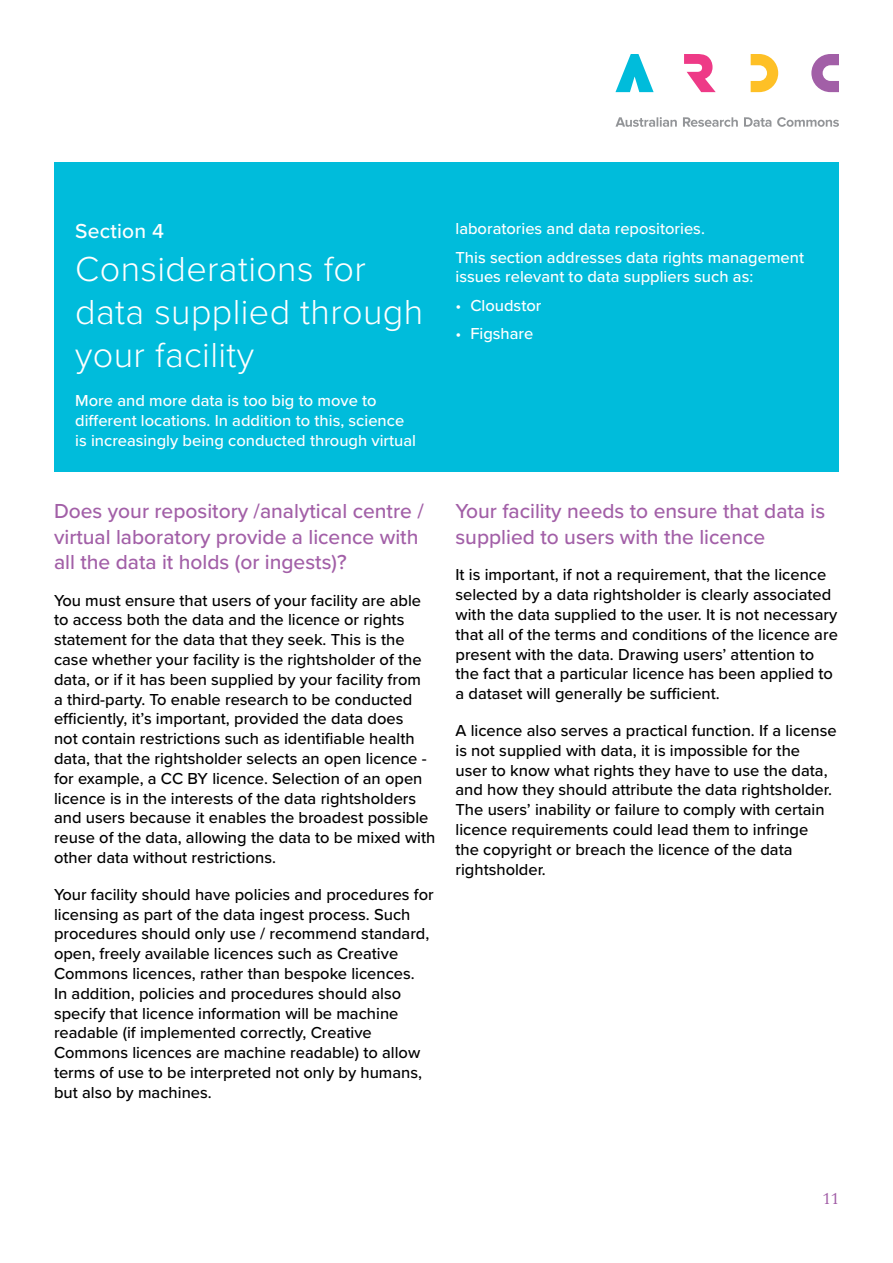
<style>
.page{position:relative;width:893px;height:1263px;background:#fff}
.page>*{position:absolute;margin:0;border:0;box-sizing:border-box;transform-origin:0 0}
.t1{font:300 36px/43.2px "Proxima Nova";letter-spacing:.01em;color:#fff}
.t2{font:500 21px/25.2px "Proxima Nova";color:#a25fa7}
.t3{font:500 21px "Proxima Nova";letter-spacing:.01em;color:#fff}
.t4{font:500 16.5px/19.8px "Proxima Nova";color:#000}
.t5{font:500 16.5px/19.8px "Proxima Nova";color:#fff}
.t6{font:16.5px "Spectral";color:#a25fa7}
.s1{font-weight:400}
</style>
<div class="page">
<svg style="left:615px;top:54px;width:39px;height:38px"></svg>
<svg style="left:751px;top:54px;width:27px;height:38px"></svg>
<svg style="left:811px;top:54px;width:28px;height:38px"></svg>
<svg style="left:684px;top:54px;width:32px;height:38px"></svg>
<svg style="left:615px;top:117px;width:224px;height:10px"></svg>
<div style="left:54px;top:163px;width:785px;height:309px;background:#00bcdb"></div>
<p class="t3" style="left:75px;top:215px;width:90px">Section 4</p>
<h1 class="t1" style="left:75px;top:245px;width:349px">Considerations for data supplied through your facility</h1>
<p class="t5" style="left:75px;top:390px;width:342px">More and more data is too big to move to different locations. In addition to this, science is increasingly being conducted through virtual</p>
<p class="t5" style="left:455px;top:214px;width:350px;line-height:28.3px">laboratories and data repositories.<br>This section addresses data rights management</p>
<p class="t5" style="left:455px;top:266px;width:299px">issues relevant to data suppliers such as:</p>
<p class="t5" style="left:455px;top:295px;width:87px"><span class="s1">•</span> Cloudstor</p>
<p class="t5" style="left:455px;top:323px;width:79px"><span class="s1">•</span> Figshare</p>
<p class="t2" style="left:54px;top:498px;width:371px">Does your repository /analytical centre / virtual laboratory provide a licence with all the data it holds (or ingests)?</p>
<p class="t4" style="left:54px;top:590px;width:383px">You must ensure that users of your facility are able to access both the data and the licence or rights statement for the data that they seek. This is the case whether your facility is the rightsholder of the data, or if it has been supplied by your facility from<br>a third-party. To enable research to be conducted efficiently, it’s important, provided the data does<br>not contain restrictions such as identifiable health data, that the rightsholder selects an open licence - for example, a CC BY licence. Selection of an open licence is in the interests of the data rightsholders and users because it enables the broadest possible reuse of the data, allowing the data to be mixed with other data without restrictions.</p>
<p class="t4" style="left:54px;top:884px;width:381px">Your facility should have policies and procedures for licensing as part of the data ingest process. Such procedures should only use / recommend standard, open, freely available licences such as Creative Commons licences, rather than bespoke licences.<br>In addition, policies and procedures should also specify that licence information will be machine readable (if implemented correctly, Creative Commons licences are machine readable) to allow terms of use to be interpreted not only by humans, but also by machines.</p>
<p class="t2" style="left:455px;top:498px;width:371px">Your facility needs to ensure that data is supplied to users with the licence</p>
<p class="t4" style="left:455px;top:564px;width:384px">It is important, if not a requirement, that the licence selected by a data rightsholder is clearly associated with the data supplied to the user. It is not necessary that all of the terms and conditions of the licence are present with the data. Drawing users’ attention to the fact that a particular licence has been applied to a dataset will generally be sufficient.</p>
<p class="t4" style="left:455px;top:720px;width:383px">A licence also serves a practical function. If a license is not supplied with data, it is impossible for the<br>user to know what rights they have to use the data, and how they should attribute the data rightsholder.<br>The users’ inability or failure to comply with certain licence requirements could lead them to infringe<br>the copyright or breach the licence of the data rightsholder.</p>
<p class="t6" style="left:822px;top:1187px;width:18px">11</p>
</div>
